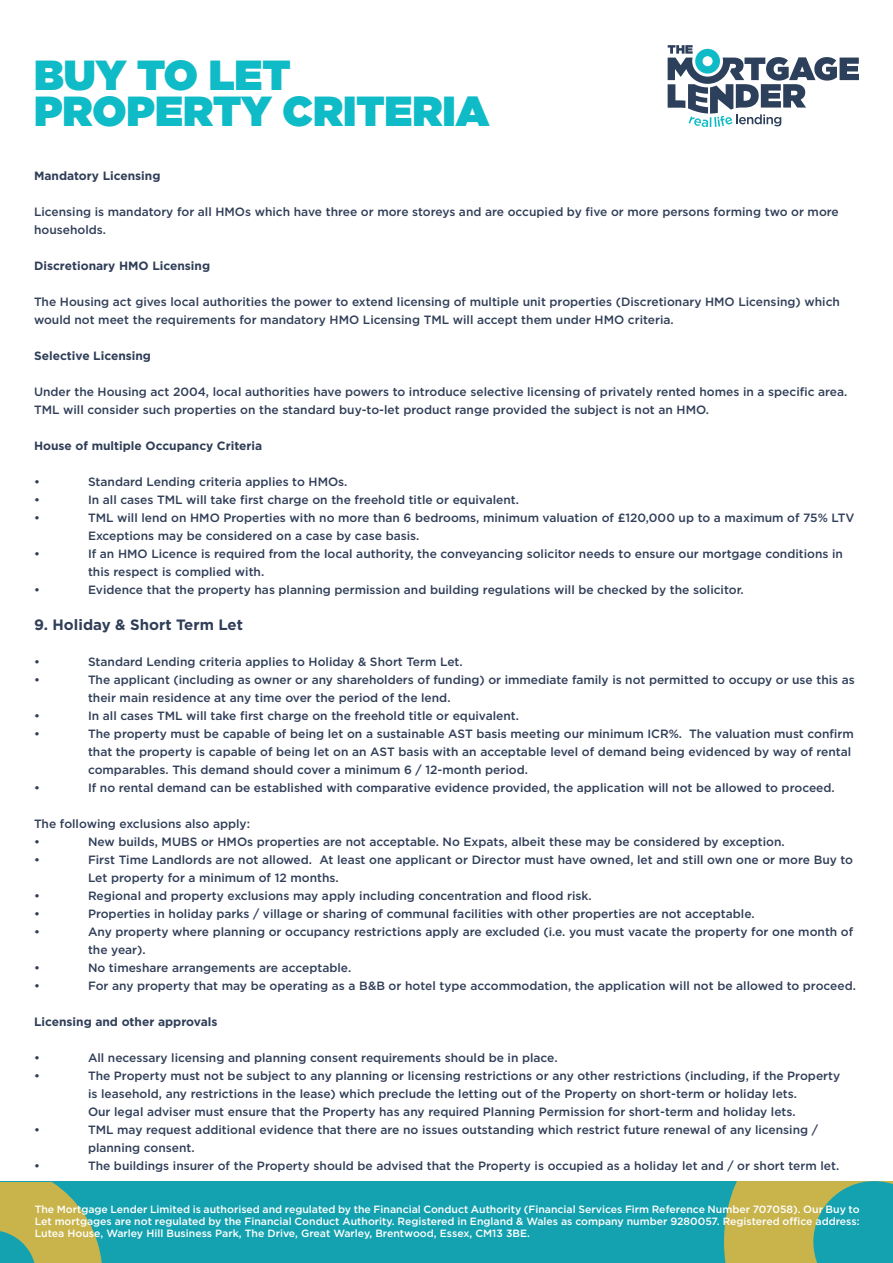
<style>
.page{position:relative;width:893px;height:1263px;background:#fff}
.page>*{position:absolute;margin:0;border:0;box-sizing:border-box;transform-origin:0 0}
.t1{font:900 42px "Gotham";color:#0fbbc6}
.t2{font:700 15px "Gotham";color:#303e58}
.t3{font:500 12px/18px "Gotham";color:#303e58}
.t4{font:700 12px "Gotham";color:#303e58}
.t5{font:500 10.5px/12px "Gotham";color:#fff;text-align:justify}
</style>
<div class="page">
<svg style="left:668px;top:45px;width:191px;height:82px"></svg>
<svg style="left:0;top:1182px;width:893px;height:81px;background:#36a59c"></svg>
<p class="t1" style="left:34px;top:45px;width:258px">BUY TO LET</p>
<p class="t1" style="left:34px;top:81px;width:457px">PROPERTY CRITERIA</p>
<p class="t4" style="left:34px;top:168px;width:128px">Mandatory Licensing</p>
<p class="t3" style="left:34px;top:203px;width:806px">Licensing is mandatory for all HMOs which have three or more storeys and are occupied by five or more persons forming two or more households.</p>
<p class="t4" style="left:34px;top:258px;width:178px">Discretionary HMO Licensing</p>
<p class="t3" style="left:34px;top:293px;width:807px">The Housing act gives local authorities the power to extend licensing of multiple unit properties (Discretionary HMO Licensing) which would not meet the requirements for mandatory HMO Licensing TML will accept them under HMO criteria.</p>
<p class="t4" style="left:34px;top:348px;width:119px">Selective Licensing</p>
<p class="t3" style="left:34px;top:383px;width:815px">Under the Housing act 2004, local authorities have powers to introduce selective licensing of privately rented homes in a specific area.<br>TML will consider such properties on the standard buy-to-let product range provided the subject is not an HMO.</p>
<p class="t4" style="left:34px;top:438px;width:230px">House of multiple Occupancy Criteria</p>
<p class="t3" style="left:34px;top:473px;width:7px">•</p>
<p class="t3" style="left:88px;top:473px;width:261px">Standard Lending criteria applies to HMOs.</p>
<p class="t3" style="left:34px;top:491px;width:7px">•</p>
<p class="t3" style="left:88px;top:491px;width:433px">In all cases TML will take first charge on the freehold title or equivalent.</p>
<p class="t3" style="left:34px;top:509px;width:7px">•</p>
<p class="t3" style="left:88px;top:509px;width:768px">TML will lend on HMO Properties with no more than 6 bedrooms, minimum valuation of £120,000 up to a maximum of 75% LTV<br>Exceptions may be considered on a case by case basis.</p>
<p class="t3" style="left:34px;top:545px;width:7px">•</p>
<p class="t3" style="left:88px;top:545px;width:756px">If an HMO Licence is required from the local authority, the conveyancing solicitor needs to ensure our mortgage conditions in this respect is complied with.</p>
<p class="t3" style="left:34px;top:581px;width:7px">•</p>
<p class="t3" style="left:88px;top:581px;width:657px">Evidence that the property has planning permission and building regulations will be checked by the solicitor.</p>
<p class="t2" style="left:34px;top:615px;width:210px">9. Holiday &amp; Short Term Let</p>
<p class="t3" style="left:34px;top:653px;width:7px">•</p>
<p class="t3" style="left:88px;top:653px;width:376px">Standard Lending criteria applies to Holiday &amp; Short Term Let.</p>
<p class="t3" style="left:34px;top:671px;width:7px">•</p>
<p class="t3" style="left:88px;top:671px;width:768px">The applicant (including as owner or any shareholders of funding) or immediate family is not permitted to occupy or use this as their main residence at any time over the period of the lend.</p>
<p class="t3" style="left:34px;top:707px;width:7px">•</p>
<p class="t3" style="left:88px;top:707px;width:433px">In all cases TML will take first charge on the freehold title or equivalent.</p>
<p class="t3" style="left:34px;top:725px;width:7px">•</p>
<p class="t3" style="left:88px;top:725px;width:767px">The property must be capable of being let on a sustainable AST basis meeting our minimum ICR%. The valuation must confirm that the property is capable of being let on an AST basis with an acceptable level of demand being evidenced by way of rental comparables. This demand should cover a minimum 6 / 12-month period.</p>
<p class="t3" style="left:34px;top:779px;width:7px">•</p>
<p class="t3" style="left:88px;top:779px;width:748px">If no rental demand can be established with comparative evidence provided, the application will not be allowed to proceed.</p>
<p class="t3" style="left:34px;top:815px;width:218px">The following exclusions also apply:</p>
<p class="t3" style="left:34px;top:833px;width:7px">•</p>
<p class="t3" style="left:88px;top:833px;width:698px">New builds, MUBS or HMOs properties are not acceptable. No Expats, albeit these may be considered by exception.</p>
<p class="t3" style="left:34px;top:851px;width:7px">•</p>
<p class="t3" style="left:88px;top:851px;width:767px">First Time Landlords are not allowed. At least one applicant or Director must have owned, let and still own one or more Buy to<br>Let property for a minimum of 12 months.</p>
<p class="t3" style="left:34px;top:887px;width:7px">•</p>
<p class="t3" style="left:88px;top:887px;width:505px">Regional and property exclusions may apply including concentration and flood risk.</p>
<p class="t3" style="left:34px;top:905px;width:7px">•</p>
<p class="t3" style="left:88px;top:905px;width:668px">Properties in holiday parks / village or sharing of communal facilities with other properties are not acceptable.</p>
<p class="t3" style="left:34px;top:923px;width:7px">•</p>
<p class="t3" style="left:88px;top:923px;width:767px">Any property where planning or occupancy restrictions apply are excluded (i.e. you must vacate the property for one month of the year).</p>
<p class="t3" style="left:34px;top:959px;width:7px">•</p>
<p class="t3" style="left:88px;top:959px;width:265px">No timeshare arrangements are acceptable.</p>
<p class="t3" style="left:34px;top:977px;width:7px">•</p>
<p class="t3" style="left:88px;top:977px;width:769px">For any property that may be operating as a B&amp;B or hotel type accommodation, the application will not be allowed to proceed.</p>
<p class="t4" style="left:34px;top:1014px;width:185px">Licensing and other approvals</p>
<p class="t3" style="left:34px;top:1049px;width:7px">•</p>
<p class="t3" style="left:88px;top:1049px;width:471px">All necessary licensing and planning consent requirements should be in place.</p>
<p class="t3" style="left:34px;top:1067px;width:7px">•</p>
<p class="t3" style="left:88px;top:1067px;width:754px">The Property must not be subject to any planning or licensing restrictions or any other restrictions (including, if the Property is leasehold, any restrictions in the lease) which preclude the letting out of the Property on short-term or holiday lets.<br>Our legal adviser must ensure that the Property has any required Planning Permission for short-term and holiday lets.</p>
<p class="t3" style="left:34px;top:1121px;width:7px">•</p>
<p class="t3" style="left:88px;top:1121px;width:732px">TML may request additional evidence that there are no issues outstanding which restrict future renewal of any licensing / planning consent.</p>
<p class="t3" style="left:34px;top:1157px;width:7px">•</p>
<p class="t3" style="left:88px;top:1157px;width:753px">The buildings insurer of the Property should be advised that the Property is occupied as a holiday let and / or short term let.</p>
<p class="t5" style="left:35px;top:1203px;width:826px">The Mortgage Lender Limited is authorised and regulated by the Financial Conduct Authority (Financial Services Firm Reference Number 707058). Our Buy to Let mortgages are not regulated by the Financial Conduct Authority. Registered in England &amp; Wales as company number 9280057. Registered office address:<br>Lutea House, Warley Hill Business Park, The Drive, Great Warley, Brentwood, Essex, CM13 3BE.</p>
</div>
